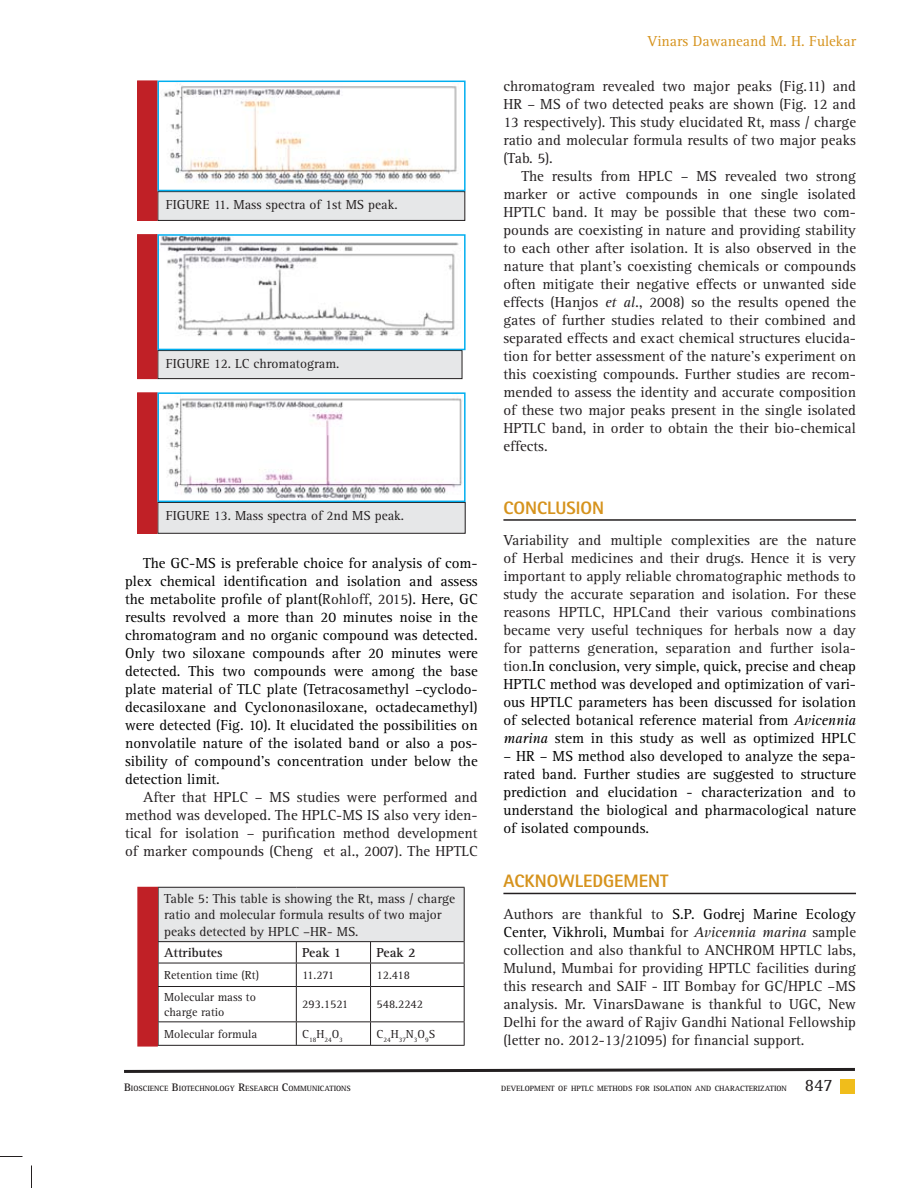
<style>
.page{position:relative;width:918px;height:1188px;background:#fff}
.page>*{position:absolute;margin:0;border:0;box-sizing:border-box;transform-origin:0 0}
.t1{font:800 18px "Rotis Sans Serif Std";color:#d6931d}
.t2{font:18px "Rotis Serif Std";color:#231f20}
.t3{font:15px/18px "Rotis Serif Std";color:#231f20;text-align:justify}
.t4{font:15px/18px "Rotis Serif Std";color:#000;text-align:justify}
.t5{font:15px "Rotis Serif Std";color:#d6931d}
.t6{font:13.5px/16.5px "Rotis Serif Std";color:#231f20}
.t7{font:700 13.5px "Rotis Serif Std";color:#231f20}
.t8{font:12px/15px "Rotis Serif Std";color:#231f20}
.t9{font:700 7.8px "Rotis Serif Std";color:#231f20}
.t10{font:7.05px "Rotis Serif Std";color:#231f20}
.s1{color:#231f20}
.s2{font-style:italic}
.s3{color:#000}
.s4{font-style:italic;color:#000}
.s5{font-size:11.25px}
</style>
<div class="page">
<svg style="left:124px;top:1067px;width:731px;height:6px"></svg>
<div style="left:840px;top:1079px;width:15px;height:15px;background:#f0bd1b"></div>
<hr style="left:503px;top:519px;width:353px;height:2px;background:#231f20">
<hr style="left:503px;top:893px;width:353px;height:1px;background:#231f20">
<div style="left:158px;top:351px;width:304px;height:28px;background:#e6e7e8"></div>
<div style="left:157px;top:350px;width:305px;height:29px;border:1px solid #231f20"></div>
<div style="left:138px;top:235px;width:19px;height:144px;background:#c02026"></div>
<div style="left:137px;top:234px;width:20px;height:145px;border:1px solid #c02026"></div>
<img style="left:160px;top:237px;width:299px;height:105px">
<div style="left:157px;top:234px;width:309px;height:116px;border:2px solid #00aeef"></div>
<div style="left:158px;top:192px;width:307px;height:28px;background:#e6e7e8"></div>
<div style="left:157px;top:191px;width:308px;height:30px;border:1px solid #231f20"></div>
<div style="left:138px;top:81px;width:19px;height:139px;background:#c02026"></div>
<div style="left:137px;top:81px;width:20px;height:140px;border:1px solid #c02026"></div>
<img style="left:163px;top:84px;width:294px;height:102px">
<div style="left:157px;top:81px;width:309px;height:110px;border:2px solid #00aeef"></div>
<div style="left:158px;top:502px;width:307px;height:31px;background:#e6e7e8"></div>
<div style="left:157px;top:502px;width:309px;height:32px;border:1px solid #231f20"></div>
<div style="left:138px;top:393px;width:19px;height:140px;background:#c02026"></div>
<div style="left:137px;top:392px;width:20px;height:142px;border:1px solid #c02026"></div>
<img style="left:162px;top:398px;width:300px;height:101px">
<div style="left:157px;top:392px;width:309px;height:110px;border:2px solid #00aeef"></div>
<div style="left:158px;top:887px;width:306px;height:55px;background:#e6e7e8"></div>
<hr style="left:158px;top:887px;width:138px;height:1px;background:#231f20">
<hr style="left:158px;top:888px;width:1px;height:53px;background:#231f20">
<hr style="left:296px;top:887px;width:169px;height:1px;background:#231f20">
<hr style="left:158px;top:941px;width:306px;height:1px;background:#231f20">
<hr style="left:464px;top:888px;width:1px;height:54px;background:#231f20">
<hr style="left:158px;top:963px;width:138px;height:1px;background:#231f20">
<svg style="left:158px;top:942px;width:1px;height:44px"></svg>
<hr style="left:296px;top:963px;width:75px;height:1px;background:#231f20">
<svg style="left:296px;top:942px;width:1px;height:44px"></svg>
<hr style="left:371px;top:963px;width:94px;height:1px;background:#231f20">
<svg style="left:370px;top:942px;width:1px;height:44px"></svg>
<svg style="left:464px;top:942px;width:1px;height:44px"></svg>
<hr style="left:158px;top:986px;width:138px;height:1px;background:#231f20">
<hr style="left:158px;top:987px;width:1px;height:34px;background:#231f20">
<hr style="left:296px;top:986px;width:75px;height:1px;background:#231f20">
<hr style="left:296px;top:987px;width:1px;height:34px;background:#231f20">
<hr style="left:371px;top:986px;width:94px;height:1px;background:#231f20">
<hr style="left:370px;top:987px;width:1px;height:34px;background:#231f20">
<hr style="left:464px;top:987px;width:1px;height:34px;background:#231f20">
<hr style="left:158px;top:1021px;width:138px;height:1px;background:#231f20">
<svg style="left:158px;top:1022px;width:1px;height:23px"></svg>
<hr style="left:296px;top:1021px;width:75px;height:1px;background:#231f20">
<svg style="left:296px;top:1022px;width:1px;height:23px"></svg>
<hr style="left:371px;top:1021px;width:94px;height:1px;background:#231f20">
<svg style="left:370px;top:1022px;width:1px;height:23px"></svg>
<svg style="left:464px;top:1022px;width:1px;height:23px"></svg>
<hr style="left:158px;top:1045px;width:307px;height:1px;background:#231f20">
<div style="left:138px;top:887px;width:19px;height:159px;background:#c02026"></div>
<div style="left:137px;top:887px;width:21px;height:159px;border:1px solid #c02026"></div>
<svg style="left:0;top:1156px;width:22px;height:1px"></svg>
<svg style="left:31px;top:1166px;width:1px;height:22px"></svg>
<p class="t6" style="left:166px;top:197px;width:234px">FIGURE 11. Mass spectra of 1st MS peak.</p>
<p class="t6" style="left:166px;top:356px;width:175px">FIGURE 12. LC chromatogram.</p>
<p class="t6" style="left:166px;top:508px;width:240px">FIGURE 13. Mass spectra of 2nd MS peak.</p>
<p class="t4" style="left:125px;top:555px;width:354px;text-indent:18px">The GC-MS is preferable choice for analysis of com&shy;plex chemical identification and isolation and assess the metabolite profile of plant(<span class="s1">Rohloff, 2015</span>). Here, GC results revolved a more than 20 minutes noise in the chromatogram and no organic compound was detected.<br>Only two siloxane compounds after 20 minutes were detected. This two compounds were among the base plate material of TLC plate (Tetracosamethyl –cyclodo&shy;decasiloxane and Cyclononasiloxane, octadecamethyl) were detected (Fig. 10). It elucidated the possibilities on nonvolatile nature of the isolated band or also a pos&shy;sibility of compound’s concentration under below the detection limit.</p>
<p class="t3" style="left:125px;top:789px;width:354px;text-indent:18px">After that HPLC – MS studies were performed and method was developed. The HPLC-MS IS also very iden&shy;tical for isolation – purification method development of marker compounds (Cheng et al., 2007). The HPTLC</p>
<p class="t6" style="left:164px;top:891px;width:293px">Table 5: This table is showing the Rt, mass / charge ratio and molecular formula results of two major peaks detected by HPLC –HR- MS.</p>
<p class="t7" style="left:164px;top:947px;width:60px">Attributes</p>
<p class="t7" style="left:302px;top:947px;width:41px">Peak 1</p>
<p class="t7" style="left:377px;top:947px;width:41px">Peak 2</p>
<p class="t8" style="left:164px;top:968px;width:96px">Retention time (Rt)</p>
<p class="t8" style="left:302px;top:968px;width:33px">11.271</p>
<p class="t8" style="left:377px;top:968px;width:35px">12.418</p>
<p class="t8" style="left:164px;top:990px;width:93px">Molecular mass to charge ratio</p>
<p class="t8" style="left:302px;top:998px;width:47px">293.1521</p>
<p class="t8" style="left:377px;top:998px;width:48px">548.2242</p>
<p class="t8" style="left:164px;top:1027px;width:95px">Molecular formula</p>
<p class="t10" style="left:302px;top:1036px;width:42px"><sup>C</sup>18<sup>H</sup>24<sup>O</sup>3</p>
<p class="t10" style="left:377px;top:1036px;width:60px"><sup>C</sup>24<sup>H</sup>37<sup>N</sup>3<sup>O</sup>9<sup>S</sup></p>
<p class="t5" style="left:647px;top:35px;width:210px">Vinars Dawaneand M. H. Fulekar</p>
<p class="t3" style="left:503px;top:78px;width:354px">chromatogram revealed two major peaks (Fig.11) and HR – MS of two detected peaks are shown (Fig. 12 and 13 respectively). This study elucidated Rt, mass / charge ratio and molecular formula results of two major peaks (Tab. 5).</p>
<p class="t3" style="left:503px;top:168px;width:354px;text-indent:18px">The results from HPLC – MS revealed two strong marker or active compounds in one single isolated HPTLC band. It may be possible that these two com&shy;pounds are coexisting in nature and providing stability to each other after isolation. It is also observed in the nature that plant’s coexisting chemicals or compounds often mitigate their negative effects or unwanted side effects (Hanjos <span class="s2">et al.</span>, 2008) so the results opened the gates of further studies related to their combined and separated effects and exact chemical structures elucida&shy;tion for better assessment of the nature’s experiment on this coexisting compounds. Further studies are recom&shy;mended to assess the identity and accurate composition of these two major peaks present in the single isolated HPTLC band, in order to obtain the their bio-chemical effects.</p>
<p class="t1" style="left:503px;top:501px;width:102px">CONCLUSION</p>
<p class="t3" style="left:503px;top:533px;width:354px">Variability and multiple complexities are the nature of Herbal medicines and their drugs. Hence it is very important to apply reliable chromatographic methods to study the accurate separation and isolation. For these reasons HPTLC, HPLCand their various combinations became very useful techniques for herbals now a day for patterns generation, separation and further isola&shy;tion.<span class="s3">In conclusion, very simple, quick, precise and cheap HPTLC method was developed and optimization of vari&shy;ous HPTLC parameters has been discussed for isolation of selected botanical reference material from</span> <span class="s4">Avicennia marina</span> <span class="s3">stem in this study as well as optimized HPLC</span></p>
<p class="t4" style="left:503px;top:749px;width:354px">– HR – MS method also developed to analyze the sepa&shy;rated band. Further studies are suggested to structure prediction and elucidation - characterization and to understand the biological and pharmacological nature of isolated compounds.</p>
<p class="t1" style="left:503px;top:875px;width:167px">ACKNOWLEDGEMENT</p>
<p class="t3" style="left:503px;top:906px;width:354px">Authors are thankful to <span class="s3">S.P. Godrej Marine Ecology Center, Vikhroli, Mumbai</span> for <span class="s2">Avicennia marina</span> sample collection and also thankful to ANCHROM HPTLC labs, Mulund, Mumbai for providing HPTLC facilities during this research and SAIF - IIT Bombay for GC/HPLC –MS analysis. Mr. VinarsDawane is thankful to UGC, New Delhi for the award of Rajiv Gandhi National Fellowship (letter no. 2012-13/21095) for financial support.</p>
<p class="t9" style="left:124px;top:1086px;width:228px"><span class="s5">B</span>IOSCIENCE <span class="s5">B</span>IOTECHNOLOGY <span class="s5">R</span>ESEARCH <span class="s5">C</span>OMMUNICATIONS</p>
<p class="t9" style="left:501px;top:1086px;width:287px">DEVELOPMENT OF HPTLC METHODS FOR ISOLATION AND CHARACTERIZATION</p>
<p class="t2" style="left:805px;top:1078px;width:30px">847</p>
</div>
